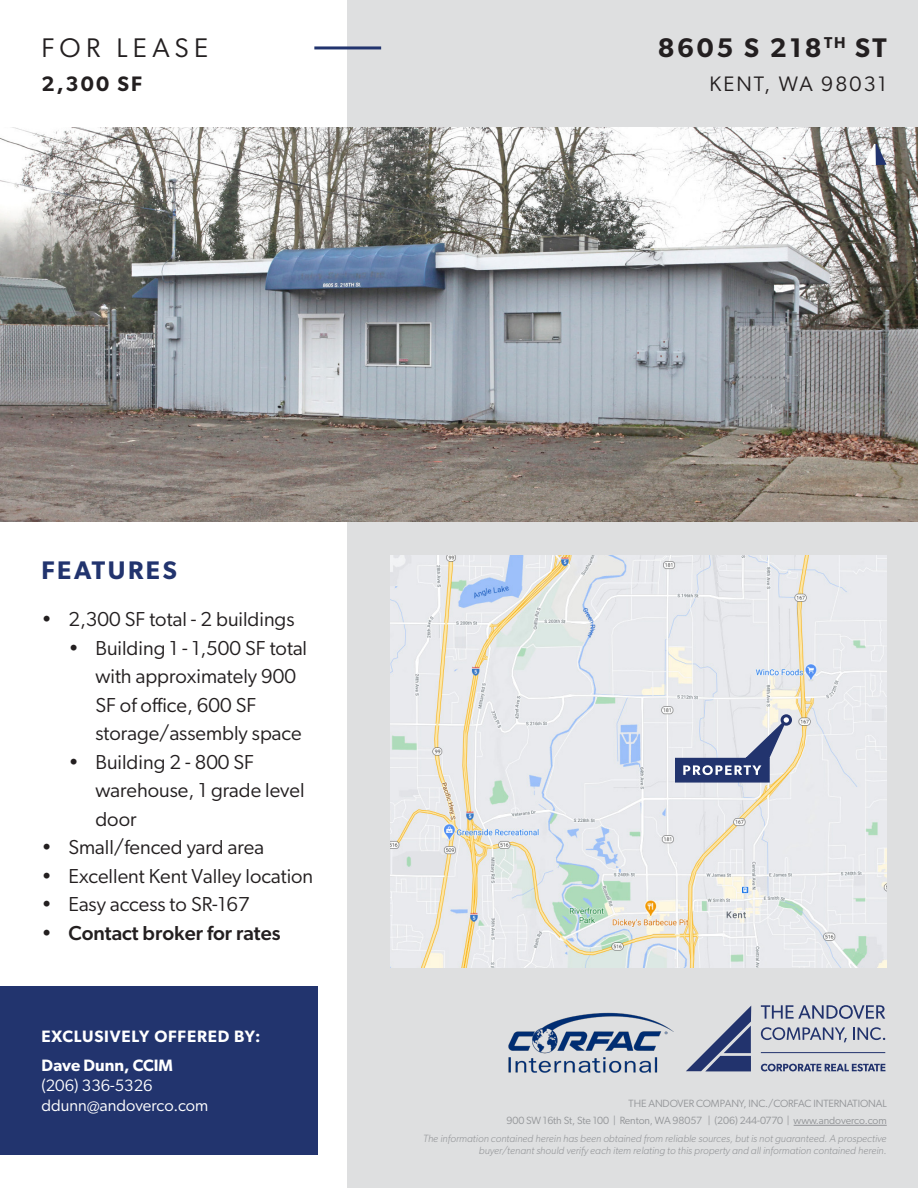
<style>
.page{position:relative;width:918px;height:1188px;background:#fff}
.page>*{position:absolute;margin:0;border:0;box-sizing:border-box;transform-origin:0 0}
.t1{font:600 27px "Gibson";letter-spacing:.1em;color:#231f20}
.t2{font:27px "Gibson";letter-spacing:.2em;color:#231f20}
.t3{font:600 25.5px "Gibson";letter-spacing:.1em;color:#22346e}
.t4{font:21px "Gibson";letter-spacing:.1em;color:#231f20}
.t5{font:600 21px "Gibson";color:#231f20}
.t6{font:20.25px/28.5px "Gibson";color:#231f20}
.t7{font:500 20.25px "Gibson";color:#231f20}
.t8{font:16.5px "Gibson";color:#fff}
.t9{font:600 16.5px "Gibson";letter-spacing:.04em;color:#fff}
.t10{font:600 16.5px "Gibson";color:#fff}
.t11{font:italic 300 10.5px/12.6px "Gibson";color:#939598;text-align:right}
.t12{font:10.5px "Gibson";letter-spacing:-.01em;color:#939598}
.s1{font-weight:400}
</style>
<div class="page">
<div style="left:348px;top:0;width:570px;height:1188px;background:#dedfe0"></div>
<hr style="left:314px;top:46px;width:67px;height:3px;background:#22346e">
<img style="left:391px;top:556px;width:496px;height:412px">
<img style="left:0;top:128px;width:918px;height:394px">
<div style="left:0;top:986px;width:317px;height:168px;background:#22346e"></div>
<svg style="left:686px;top:1006px;width:65px;height:65px"></svg>
<svg style="left:761px;top:1005px;width:124px;height:14px"></svg>
<hr style="left:761px;top:1052px;width:124px;height:1px;background:#22336d">
<svg style="left:761px;top:1027px;width:86px;height:15px"></svg>
<svg style="left:853px;top:1027px;width:32px;height:13px"></svg>
<svg style="left:761px;top:1064px;width:124px;height:7px"></svg>
<img style="left:508px;top:1012px;width:166px;height:61px">
<hr style="left:794px;top:1125px;width:93px;height:1px;background:#939598">
<div style="left:675px;top:758px;width:95px;height:25px;background:#22346e;border:2px solid #22346e"></div>
<svg style="left:683px;top:714px;width:107px;height:61px"></svg>
<svg style="left:863px;top:142px;width:25px;height:24px"></svg>
<div style="left:782px;top:716px;width:8px;height:8px;background:#fff;border-radius:50%"></div>
<div style="left:781px;top:714px;width:11px;height:12px;border:3px solid #22336d;border-radius:50%"></div>
<p class="t2" style="left:41px;top:32px;width:168px">FOR LEASE</p>
<p class="t1" style="left:658px;top:32px;width:231px">8605 S 218<sup>TH</sup> ST</p>
<p class="t5" style="left:41px;top:71px;width:102px">2,300 SF</p>
<p class="t4" style="left:709px;top:71px;width:179px">KENT, WA 98031</p>
<p class="t3" style="left:41px;top:555px;width:137px">FEATURES</p>
<p class="t6" style="left:41px;top:605px;width:255px">• 2,300 SF total - 2 buildings</p>
<p class="t6" style="left:95px;top:633px;width:213px;text-indent:-27px">• Building 1 - 1,500 SF total with approximately 900<br>SF of office, 600 SF storage/assembly space</p>
<p class="t6" style="left:95px;top:747px;width:211px;text-indent:-27px">• Building 2 - 800 SF warehouse, 1 grade level door</p>
<p class="t6" style="left:41px;top:833px;width:224px">• Small/fenced yard area</p>
<p class="t6" style="left:41px;top:861px;width:273px">• Excellent Kent Valley location</p>
<p class="t6" style="left:41px;top:890px;width:210px">• Easy access to SR-167</p>
<p class="t7" style="left:41px;top:920px;width:240px"><span class="s1">•</span> Contact broker for rates</p>
<p class="t9" style="left:41px;top:1027px;width:221px">EXCLUSIVELY OFFERED BY:</p>
<p class="t10" style="left:41px;top:1056px;width:133px">Dave Dunn, CCIM</p>
<p class="t8" style="left:41px;top:1075px;width:113px">(206) 336-5326</p>
<p class="t8" style="left:41px;top:1095px;width:168px">ddunn@andoverco.com</p>
<p class="t12" style="left:629px;top:1097px;width:260px">THE ANDOVER COMPANY, INC./CORFAC INTERNATIONAL</p>
<p class="t12" style="left:507px;top:1114px;width:382px">900 SW 16th St, Ste 100 | Renton, WA 98057 | (206) 244-0770 | www.andoverco.com</p>
<p class="t11" style="left:423px;top:1132px;width:465px">The information contained herein has been obtained from reliable sources, but is not guaranteed. A prospective buyer/tenant should verify each item relating to this property and all information contained herein.</p>
</div>
